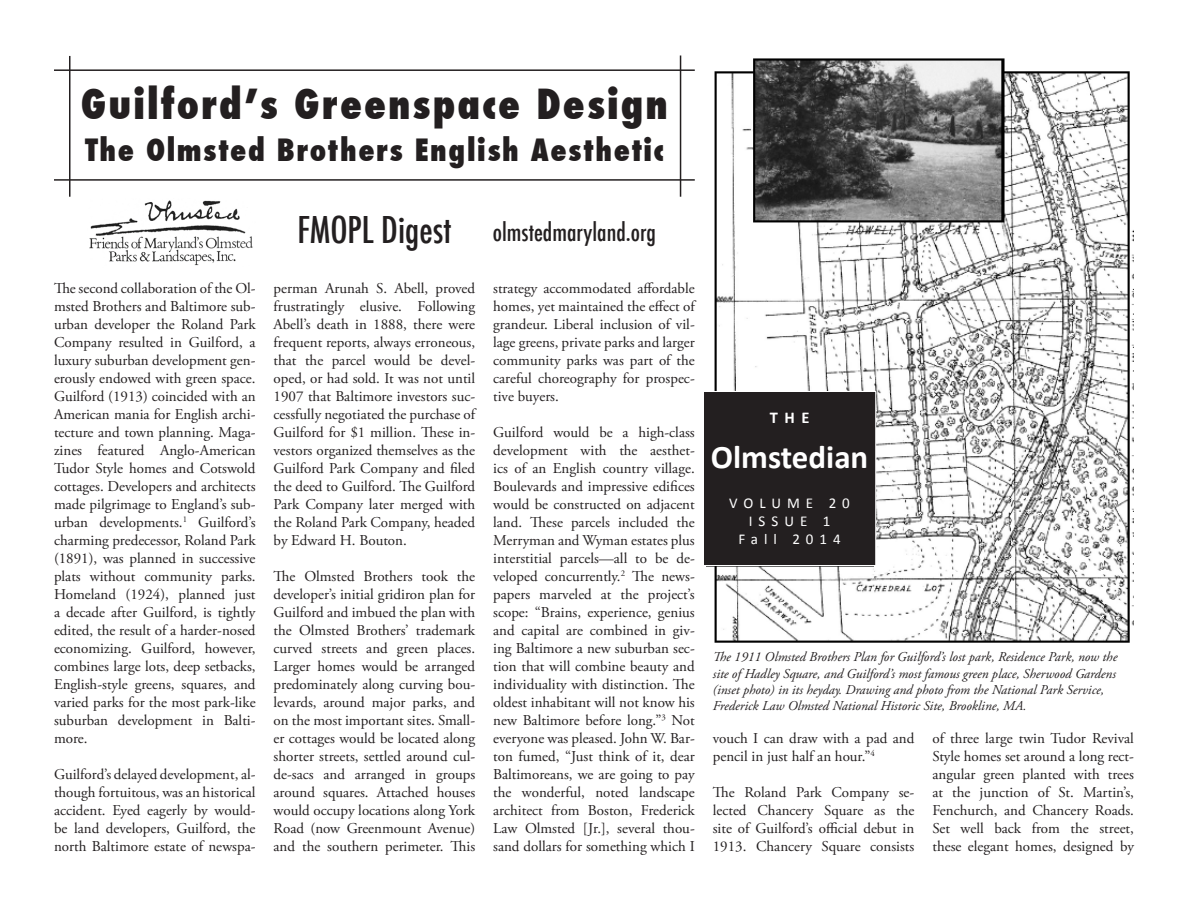
<style>
.page{position:relative;width:1188px;height:918px;background:#fff}
.page>*{position:absolute;margin:0;border:0;box-sizing:border-box;transform-origin:0 0}
.t1{font:800 condensed 40.5px "Futura";letter-spacing:.05em;color:#231f20}
.t2{font:500 condensed 36px "Futura";color:#231f20}
.t3{font:700 33px "Calibri";color:#fff}
.t4{font:800 condensed 30px "Futura";letter-spacing:.05em;color:#231f20}
.t5{font:500 condensed 24px "Futura";color:#231f20}
.t6{font:700 16.5px "Calibri";color:#fff}
.t7{font:15px/18px "Adobe Garamond Pro";color:#231f20;text-align:justify}
.t8{font:15px "Calibri";letter-spacing:.4em;color:#fff}
.t9{font:italic 13.5px/16.2px "Adobe Garamond Pro";color:#231f20}
</style>
<div class="page">
<img style="left:89px;top:200px;width:164px;height:66px">
<hr style="left:54px;top:179px;width:641px;height:2px;background:#231f20">
<hr style="left:54px;top:69px;width:641px;height:2px;background:#231f20">
<hr style="left:680px;top:56px;width:1px;height:141px;background:#231f20">
<hr style="left:69px;top:56px;width:1px;height:141px;background:#231f20">
<img style="left:706px;top:58px;width:428px;height:585px">
<div style="left:704px;top:392px;width:172px;height:174px;background:#231f20"></div>
<div style="left:704px;top:392px;width:172px;height:174px;border:1px solid #fff"></div>
<p class="t1" style="left:81px;top:77px;width:588px">Guilford’s Greenspace Design</p>
<p class="t4" style="left:85px;top:130px;width:580px">The Olmsted Brothers English Aesthetic</p>
<p class="t7" style="left:54px;top:280px;width:203px">The second collaboration of the Ol&shy;msted Brothers and Baltimore sub&shy;urban developer the Roland Park Company resulted in Guilford, a luxury suburban development gen&shy;erously endowed with green space.<br>Guilford (1913) coincided with an American mania for English archi&shy;tecture and town planning. Maga&shy;zines featured Anglo-American Tudor Style homes and Cotswold cottages. Developers and architects made pilgrimage to England’s sub&shy;urban developments.<sup>1</sup> Guilford’s charming predecessor, Roland Park (1891), was planned in successive plats without community parks.<br>Homeland (1924), planned just a decade after Guilford, is tightly edited, the result of a harder-nosed economizing. Guilford, however, combines large lots, deep setbacks, English-style greens, squares, and varied parks for the most park-like suburban development in Balti&shy;more.</p>
<p class="t7" style="left:54px;top:766px;width:203px">Guilford’s delayed development, al&shy;though fortuitous, was an historical accident. Eyed eagerly by would&shy;be land developers, Guilford, the north Baltimore estate of newspa-</p>
<p class="t2" style="left:297px;top:207px;width:156px">FMOPL Digest</p>
<p class="t7" style="left:274px;top:280px;width:203px">perman Arunah S. Abell, proved frustratingly elusive. Following Abell’s death in 1888, there were frequent reports, always erroneous, that the parcel would be devel&shy;oped, or had sold. It was not until 1907 that Baltimore investors suc&shy;cessfully negotiated the purchase of Guilford for $1 million. These in&shy;vestors organized themselves as the Guilford Park Company and filed the deed to Guilford. The Guilford Park Company later merged with the Roland Park Company, headed by Edward H. Bouton.</p>
<p class="t7" style="left:274px;top:568px;width:203px">The Olmsted Brothers took the developer’s initial gridiron plan for Guilford and imbued the plan with the Olmsted Brothers’ trademark curved streets and green places.<br>Larger homes would be arranged predominately along curving bou&shy;levards, around major parks, and on the most important sites. Small&shy;er cottages would be located along shorter streets, settled around cul&shy;de-sacs and arranged in groups around squares. Attached houses would occupy locations along York Road (now Greenmount Avenue) and the southern perimeter. This</p>
<p class="t5" style="left:493px;top:217px;width:165px">olmstedmaryland.org</p>
<p class="t7" style="left:493px;top:280px;width:203px">strategy accommodated affordable homes, yet maintained the effect of grandeur. Liberal inclusion of vil&shy;lage greens, private parks and larger community parks was part of the careful choreography for prospec&shy;tive buyers.</p>
<p class="t7" style="left:493px;top:424px;width:203px">Guilford would be a high-class development with the aesthet&shy;ics of an English country village.<br>Boulevards and impressive edifices would be constructed on adjacent land. These parcels included the Merryman and Wyman estates plus interstitial parcels—all to be de&shy;veloped concurrently.<sup>2</sup> The news&shy;papers marveled at the project’s scope: “Brains, experience, genius and capital are combined in giv&shy;ing Baltimore a new suburban sec&shy;tion that will combine beauty and individuality with distinction. The oldest inhabitant will not know his new Baltimore before long.”<sup>3</sup> Not everyone was pleased. John W. Bar&shy;ton fumed, “Just think of it, dear Baltimoreans, we are going to pay the wonderful, noted landscape architect from Boston, Frederick Law Olmsted [Jr.], several thou&shy;sand dollars for something which I</p>
<p class="t6" style="left:770px;top:407px;width:41px">THE</p>
<p class="t3" style="left:711px;top:436px;width:159px">Olmstedian</p>
<p class="t8" style="left:729px;top:493px;width:122px">VOLUME 20</p>
<p class="t8" style="left:749px;top:511px;width:83px">ISSUE 1</p>
<p class="t8" style="left:738px;top:529px;width:104px">Fall 2014</p>
<p class="t9" style="left:713px;top:649px;width:406px">The 1911 Olmsted Brothers Plan for Guilford’s lost park, Residence Park, now the site of Hadley Square, and Guilford’s most famous green place, Sherwood Gardens (inset photo) in its heyday. Drawing and photo from the National Park Service, Frederick Law Olmsted National Historic Site, Brookline, MA.</p>
<p class="t7" style="left:713px;top:730px;width:203px">vouch I can draw with a pad and pencil in just half an hour.”<sup>4</sup></p>
<p class="t7" style="left:713px;top:784px;width:203px">The Roland Park Company se&shy;lected Chancery Square as the site of Guilford’s official debut in 1913. Chancery Square consists</p>
<p class="t7" style="left:932px;top:730px;width:203px">of three large twin Tudor Revival Style homes set around a long rect&shy;angular green planted with trees at the junction of St. Martin’s, Fenchurch, and Chancery Roads.<br>Set well back from the street, these elegant homes, designed by</p>
</div>
